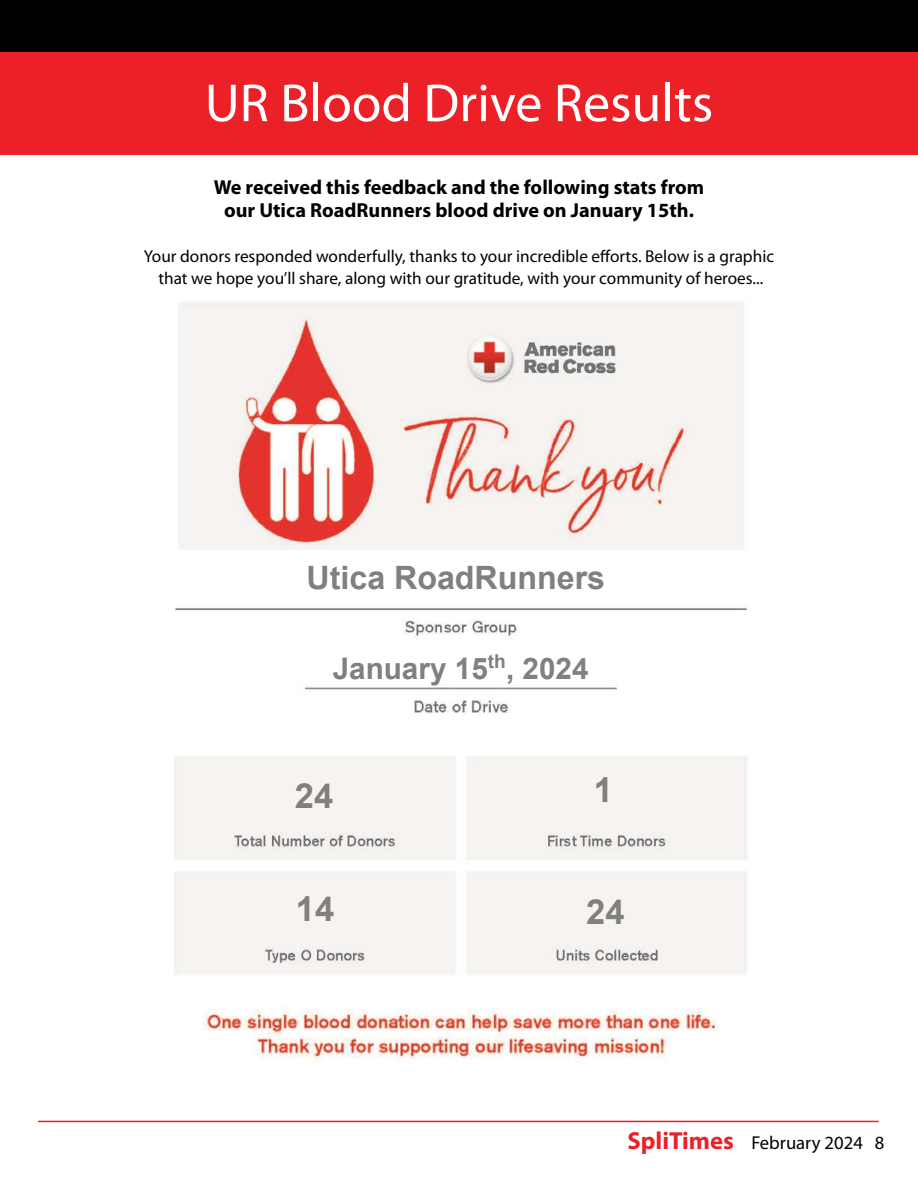
<style>
.page{position:relative;width:918px;height:1188px;background:#fff}
.page>*{position:absolute;margin:0;border:0;box-sizing:border-box;transform-origin:0 0}
.t1{font:54px "Myriad Pro";color:#fff}
.t2{font:700 34.65px "Arial";color:#808080}
.t3{font:700 32.25px "Arial";color:#808080}
.t4{font:700 29.7px "Arial";color:#808080}
.t5{font:700 27.45px "Arial";color:#808080}
.t6{font:700 20.25px/22.5px "Myriad Pro";color:#000;text-align:center}
.t7{font:18.75px "Myriad Pro";color:#000}
.t8{font:17.25px/22.5px "Myriad Pro";color:#000;text-align:center}
.s1{font-weight:700;font-size:24.75px;color:#ec2027}
</style>
<div class="page">
<img style="left:175px;top:549px;width:574px;height:513px">
<img style="left:178px;top:302px;width:566px;height:247px">
<hr style="left:38px;top:1121px;width:841px;height:1px;background:#ec2027">
<div style="left:0;top:27px;width:918px;height:128px;background:#ec2027"></div>
<div style="left:0;top:0;width:918px;height:52px;background:#000"></div>
<h1 class="t1" style="left:205px;top:70px;width:510px">UR Blood Drive Results</h1>
<p class="t6" style="left:214px;top:176px;width:492px">We received this feedback and the following stats from our Utica RoadRunners blood drive on January 15th.</p>
<p class="t8" style="left:144px;top:245px;width:632px">Your donors responded wonderfully, thanks to your incredible efforts. Below is a graphic that we hope you’ll share, along with our gratitude, with your community of heroes...</p>
<h3 class="t3" style="left:307px;top:557px;width:300px">Utica RoadRunners</h3>
<h3 class="t4" style="left:333px;top:649px;width:257px">January 15<sup>th</sup>, 2024</h3>
<h2 class="t2" style="left:295px;top:773px;width:40px">24</h2>
<h2 class="t2" style="left:594px;top:767px;width:21px">1</h2>
<h3 class="t5" style="left:328px;top:775px;width:32px">24</h3>
<h2 class="t2" style="left:296px;top:886px;width:40px">14</h2>
<h2 class="t2" style="left:586px;top:889px;width:40px">24</h2>
<p class="t7" style="left:627px;top:1131px;width:258px"><span class="s1">SpliTimes</span> February 2024 8</p>
</div>
